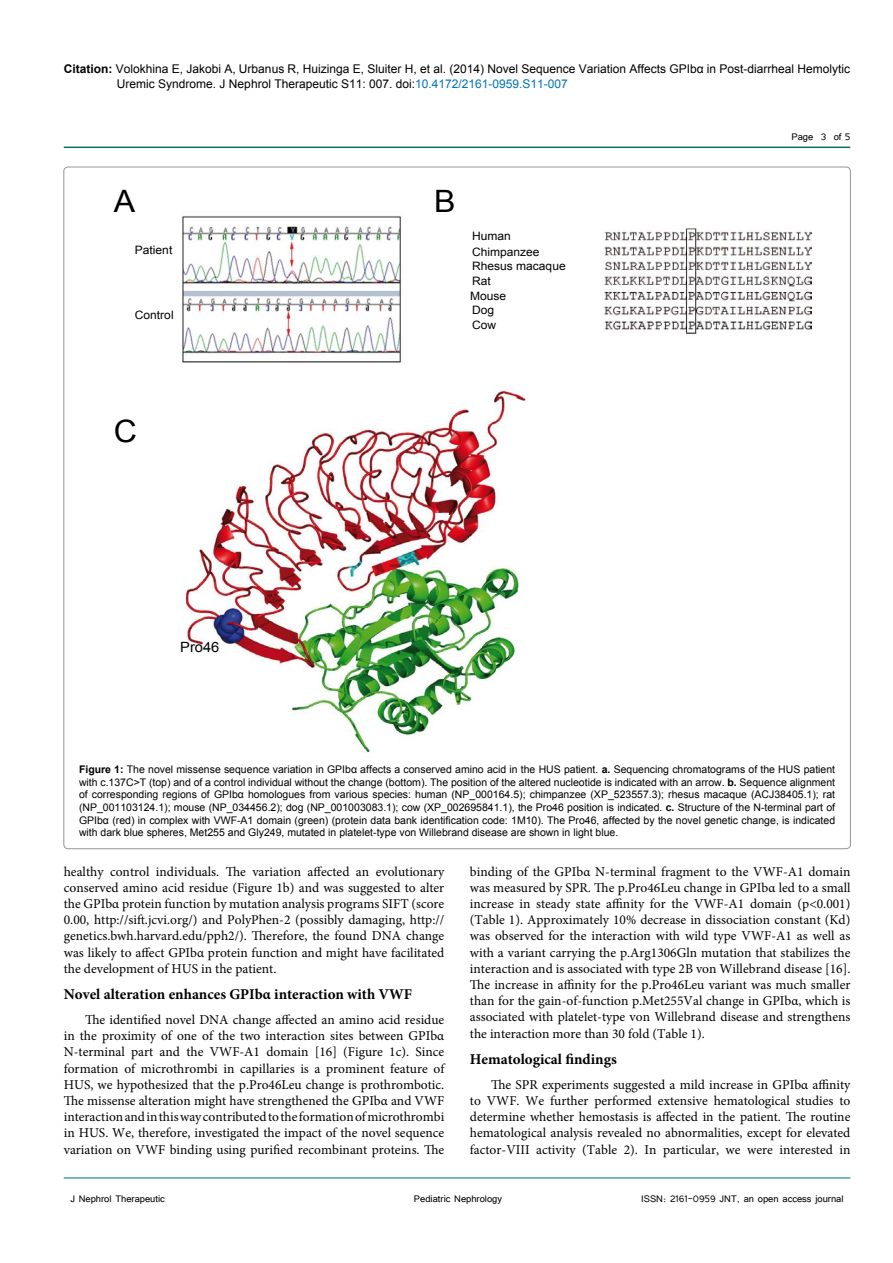
<style>
.page{position:relative;width:893px;height:1263px;background:#fff}
.page>*{position:absolute;margin:0;border:0;box-sizing:border-box;transform-origin:0 0}
.t1{font:30.75px "Arial";color:#000;scale:1.04 1}
.t2{font:700 15px "Minion Pro";color:#000}
.t3{font:14.1px "Arial";color:#000;scale:1.04 1}
.t4{font:13.5px/16.2px "Minion Pro";color:#000;text-align:justify}
.t5{font:12px/14.4px "Arial";color:#000}
.t6{font:12px "Tunga";color:#000}
.t7{font:11.55px/14.7px "Arial";color:#000;scale:1.04 1}
.t8{font:10.5px/12.6px "Arial";color:#000;text-align:justify}
.s1{font-weight:700}
.s2{color:#0072bc}
</style>
<div class="page">
<hr style="left:64px;top:147px;width:786px;height:1px;background:#007071">
<hr style="left:64px;top:1178px;width:786px;height:1px;background:#007071">
<img style="left:182px;top:216px;width:629px;height:537px">
<div style="left:430px;top:188px;width:36px;height:30px;background:#fff"></div>
<div style="left:461px;top:224px;width:132px;height:109px;background:#fff"></div>
<svg style="left:182px;top:639px;width:39px;height:17px"></svg>
<p class="t5" style="left:117px;top:62px;width:735px;text-indent:-53px"><span class="s1">Citation:</span> Volokhina E, Jakobi A, Urbanus R, Huizinga E, Sluiter H, et al. (2014) Novel Sequence Variation Affects GPIbα in Post-diarrheal Hemolytic<br>Uremic Syndrome. J Nephrol Therapeutic S11: 007. doi:<span class="s2">10.4172/2161-0959.S11-007</span></p>
<h1 class="t1" style="left:114px;top:181px;width:22px">A</h1>
<p class="t7" style="left:135px;top:243px;width:38px">Patient</p>
<p class="t7" style="left:135px;top:308px;width:39px">Control</p>
<h1 class="t1" style="left:114px;top:411px;width:24px">C</h1>
<p class="t3" style="left:180px;top:638px;width:39px">Pro46</p>
<h1 class="t1" style="left:434px;top:181px;width:22px">B</h1>
<p class="t7" style="left:470px;top:229px;width:93px">Human<br>Chimpanzee<br>Rhesus macaque<br>Rat<br>Mouse<br>Dog<br>Cow</p>
<p class="t6" style="left:791px;top:129px;width:61px">Page 3 of 5</p>
<p class="t8" style="left:79px;top:763px;width:758px"><span class="s1">Figure 1:</span> The novel missense sequence variation in GPIbα affects a conserved amino acid in the HUS patient. <span class="s1">a.</span> Sequencing chromatograms of the HUS patient with c.137C&gt;T (top) and of a control individual without the change (bottom). The position of the altered nucleotide is indicated with an arrow. <span class="s1">b.</span> Sequence alignment of corresponding regions of GPIbα homologues from various species: human (NP_000164.5); chimpanzee (XP_523557.3); rhesus macaque (ACJ38405.1); rat (NP_001103124.1); mouse (NP_034456.2); dog (NP_001003083.1); cow (XP_002695841.1), the Pro46 position is indicated. <span class="s1">c.</span> Structure of the N-terminal part of GPIbα (red) in complex with VWF-A1 domain (green) (protein data bank identification code: 1M10). The Pro46, affected by the novel genetic change, is indicated with dark blue spheres, Met255 and Gly249, mutated in platelet-type von Willebrand disease are shown in light blue.</p>
<p class="t4" style="left:64px;top:863px;width:382px">healthy control individuals. The variation affected an evolutionary conserved amino acid residue (Figure 1b) and was suggested to alter the GPIbα protein function by mutation analysis programs SIFT (score 0.00, http://sift.jcvi.org/) and PolyPhen-2 (possibly damaging, http:// genetics.bwh.harvard.edu/pph2/). Therefore, the found DNA change was likely to affect GPIbα protein function and might have facilitated the development of HUS in the patient.</p>
<p class="t2" style="left:64px;top:984px;width:350px">Novel alteration enhances GPIbα interaction with VWF</p>
<p class="t4" style="left:64px;top:1012px;width:382px;text-indent:21px">The identified novel DNA change affected an amino acid residue in the proximity of one of the two interaction sites between GPIbα N-terminal part and the VWF-A1 domain [16] (Figure 1c). Since formation of microthrombi in capillaries is a prominent feature of HUS, we hypothesized that the p.Pro46Leu change is prothrombotic.<br>The missense alteration might have strengthened the GPIbα and VWF interaction and in this way contributed to the formation of microthrombi in HUS. We, therefore, investigated the impact of the novel sequence variation on VWF binding using purified recombinant proteins. The</p>
<p class="t4" style="left:470px;top:863px;width:382px">binding of the GPIbα N-terminal fragment to the VWF-A1 domain was measured by SPR. The p.Pro46Leu change in GPIbα led to a small increase in steady state affinity for the VWF-A1 domain (p&lt;0.001) (Table 1). Approximately 10% decrease in dissociation constant (Kd) was observed for the interaction with wild type VWF-A1 as well as with a variant carrying the p.Arg1306Gln mutation that stabilizes the interaction and is associated with type 2B von Willebrand disease [16].<br>The increase in affinity for the p.Pro46Leu variant was much smaller than for the gain-of-function p.Met255Val change in GPIbα, which is associated with platelet-type von Willebrand disease and strengthens the interaction more than 30 fold (Table 1).</p>
<p class="t2" style="left:470px;top:1049px;width:148px">Hematological findings</p>
<p class="t4" style="left:470px;top:1076px;width:382px;text-indent:21px">The SPR experiments suggested a mild increase in GPIbα affinity to VWF. We further performed extensive hematological studies to determine whether hemostasis is affected in the patient. The routine hematological analysis revealed no abnormalities, except for elevated factor-VIII activity (Table 2). In particular, we were interested in</p>
<p class="t6" style="left:70px;top:1190px;width:96px">J Nephrol Therapeutic</p>
<p class="t6" style="left:414px;top:1190px;width:90px">Pediatric Nephrology</p>
<p class="t6" style="left:641px;top:1190px;width:204px">ISSN: 2161-0959 JNT, an open access journal</p>
</div>
